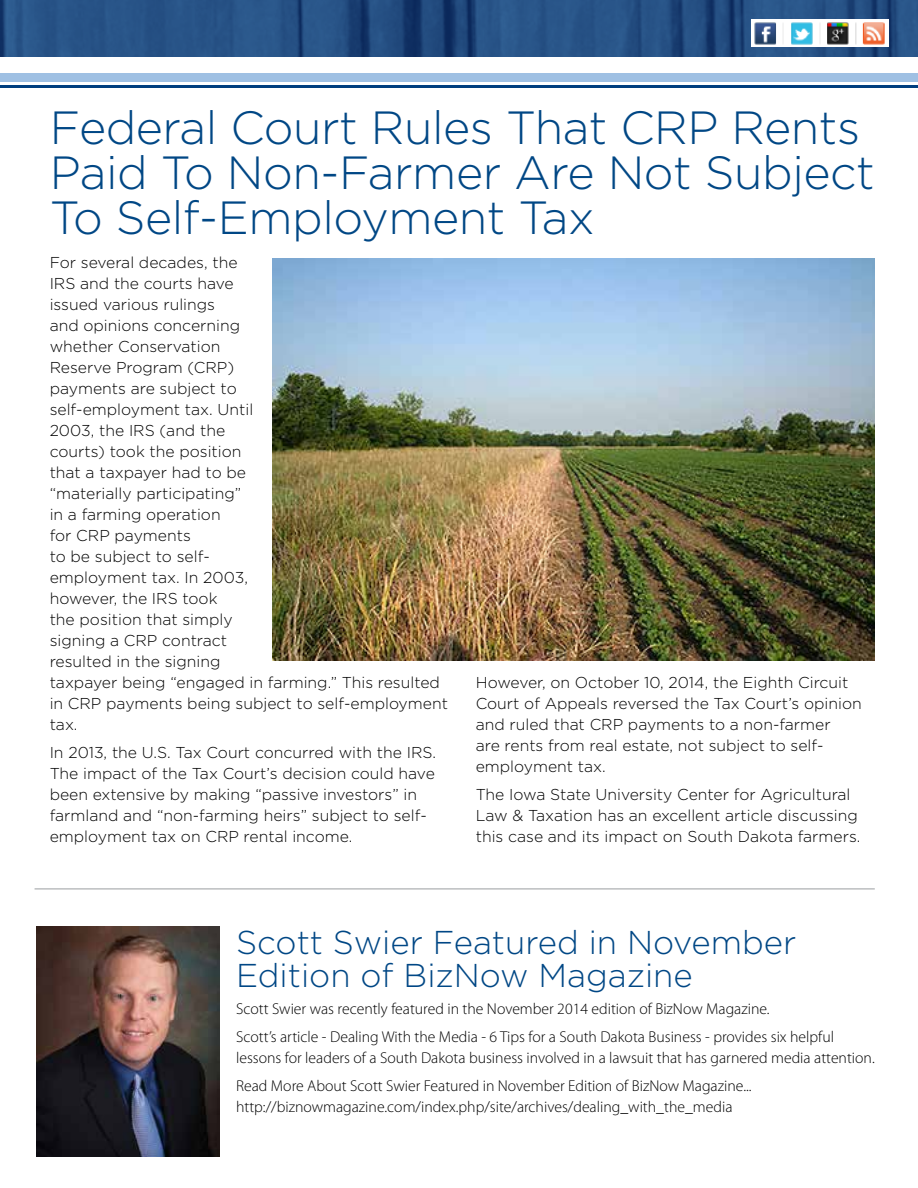
<style>
.page{position:relative;width:918px;height:1188px;background:#fff}
.page>*{position:absolute;margin:0;border:0;box-sizing:border-box;transform-origin:0 0}
.t1{font:300 46.5px/45px "Gotham";letter-spacing:-.01em;color:#004785}
.t2{font:300 33px/33px "Gotham";color:#004785}
.t3{font:300 15.75px/21px "Gotham";color:#000}
.t4{font:300 15.75px/27.8px "Myriad Pro";color:#000}
</style>
<div class="page">
<img style="left:0;top:0;width:918px;height:56px">
<div style="left:0;top:73px;width:918px;height:9px;background:#9fc0e3"></div>
<hr style="left:0;top:86px;width:918px;height:2px;background:#003e7e">
<img style="left:752px;top:19px;width:136px;height:28px">
<img style="left:36px;top:927px;width:184px;height:229px">
<hr style="left:35px;top:888px;width:840px;height:2px;background:#bcbec0">
<img style="left:272px;top:259px;width:603px;height:402px">
<h1 class="t1" style="left:50px;top:104px;width:827px">Federal Court Rules That CRP Rents<br>Paid To Non-Farmer Are Not Subject<br>To Self-Employment Tax</h1>
<p class="t3" style="left:50px;top:252px;width:400px">For several decades, the<br>IRS and the courts have<br>issued various rulings<br>and opinions concerning<br>whether Conservation<br>Reserve Program (CRP)<br>payments are subject to<br>self-employment tax. Until<br>2003, the IRS (and the<br>courts) took the position<br>that a taxpayer had to be<br>“materially participating”<br>in a farming operation<br>for CRP payments<br>to be subject to self-<br>employment tax. In 2003,<br>however, the IRS took<br>the position that simply<br>signing a CRP contract<br>resulted in the signing<br>taxpayer being “engaged in farming.” This resulted in CRP payments being subject to self-employment tax.</p>
<p class="t3" style="left:50px;top:742px;width:388px">In 2013, the U.S. Tax Court concurred with the IRS.<br>The impact of the Tax Court’s decision could have been extensive by making “passive investors” in farmland and “non-farming heirs” subject to self&shy;employment tax on CRP rental income.</p>
<p class="t3" style="left:476px;top:672px;width:388px">However, on October 10, 2014, the Eighth Circuit Court of Appeals reversed the Tax Court’s opinion and ruled that CRP payments to a non-farmer<br>are rents from real estate, not subject to self&shy;employment tax.</p>
<p class="t3" style="left:476px;top:783px;width:386px">The Iowa State University Center for Agricultural<br>Law &amp; Taxation has an excellent article discussing this case and its impact on South Dakota farmers.</p>
<h2 class="t2" style="left:236px;top:925px;width:562px">Scott Swier Featured in November<br>Edition of BizNow Magazine</h2>
<p class="t4" style="left:236px;top:995px;width:600px">Scott Swier was recently featured in the November 2014 edition of BizNow Magazine.<br>Scott’s article - Dealing With the Media - 6 Tips for a South Dakota Business - provides six helpful</p>
<p class="t4" style="left:236px;top:1044px;width:640px">lessons for leaders of a South Dakota business involved in a lawsuit that has garnered media attention.<br>Read More About Scott Swier Featured in November Edition of BizNow Magazine...</p>
<p class="t4" style="left:236px;top:1093px;width:498px">http://biznowmagazine.com/index.php/site/archives/dealing_with_the_media</p>
</div>
